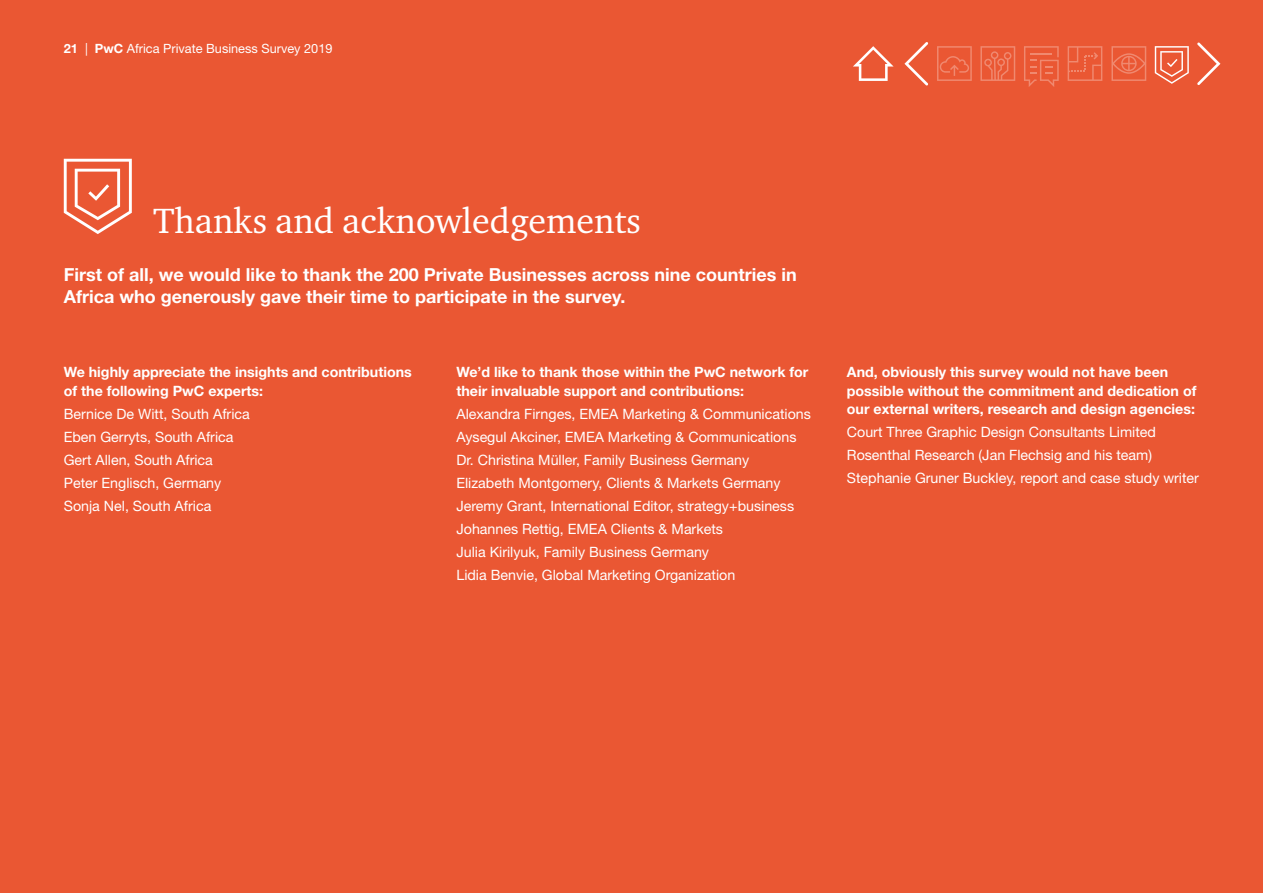
<style>
.page{position:relative;width:1263px;height:893px;background:#ea5733}
.page>*{position:absolute;margin:0;border:0;box-sizing:border-box;transform-origin:0 0}
.t1{font:36px "Charter ITC";color:#fff}
.t2{font:700 18px/22.5px "Helvetica Neue";color:#fff}
.t3{font:14.25px/23px "Helvetica Neue";color:#fff}
.t4{font:700 14.25px/18.8px "Helvetica Neue";color:#fff}
.t5{font:12.75px "Helvetica Neue";color:#fff}
.s1{font-weight:700}
</style>
<div class="page">
<svg style="left:64px;top:159px;width:68px;height:75px"></svg>
<svg style="left:1197px;top:42px;width:23px;height:43px"></svg>
<svg style="left:980px;top:46px;width:35px;height:35px"></svg>
<svg style="left:1024px;top:46px;width:35px;height:41px"></svg>
<svg style="left:937px;top:46px;width:35px;height:35px"></svg>
<svg style="left:1067px;top:46px;width:35px;height:35px"></svg>
<svg style="left:1111px;top:46px;width:35px;height:35px"></svg>
<svg style="left:904px;top:42px;width:24px;height:43px"></svg>
<svg style="left:853px;top:46px;width:40px;height:35px"></svg>
<svg style="left:1155px;top:46px;width:34px;height:38px"></svg>
<p class="t5" style="left:64px;top:40px;width:270px"><span class="s1">21</span> | <span class="s1">PwC</span> Africa Private Business Survey 2019</p>
<h1 class="t1" style="left:153px;top:198px;width:489px">Thanks and acknowledgements</h1>
<p class="t2" style="left:64px;top:263px;width:734px">First of all, we would like to thank the 200 Private Businesses across nine countries in<br>Africa who generously gave their time to participate in the survey.</p>
<p class="t4" style="left:64px;top:362px;width:350px">We highly appreciate the insights and contributions of the following PwC experts:</p>
<p class="t3" style="left:64px;top:402px;width:188px">Bernice De Witt, South Africa<br>Eben Gerryts, South Africa<br>Gert Allen, South Africa<br>Peter Englisch, Germany<br>Sonja Nel, South Africa</p>
<p class="t4" style="left:456px;top:362px;width:353px">We’d like to thank those within the PwC network for their invaluable support and contributions:</p>
<p class="t3" style="left:456px;top:402px;width:356px">Alexandra Firnges, EMEA Marketing &amp; Communications Aysegul Akciner, EMEA Marketing &amp; Communications Dr. Christina Müller, Family Business Germany<br>Elizabeth Montgomery, Clients &amp; Markets Germany Jeremy Grant, International Editor, strategy+business Johannes Rettig, EMEA Clients &amp; Markets<br>Julia Kirilyuk, Family Business Germany<br>Lidia Benvie, Global Marketing Organization</p>
<p class="t4" style="left:847px;top:362px;width:351px">And, obviously this survey would not have been possible without the commitment and dedication of our external writers, research and design agencies:</p>
<p class="t3" style="left:847px;top:421px;width:354px">Court Three Graphic Design Consultants Limited<br>Rosenthal Research (Jan Flechsig and his team)<br>Stephanie Gruner Buckley, report and case study writer</p>
</div>
